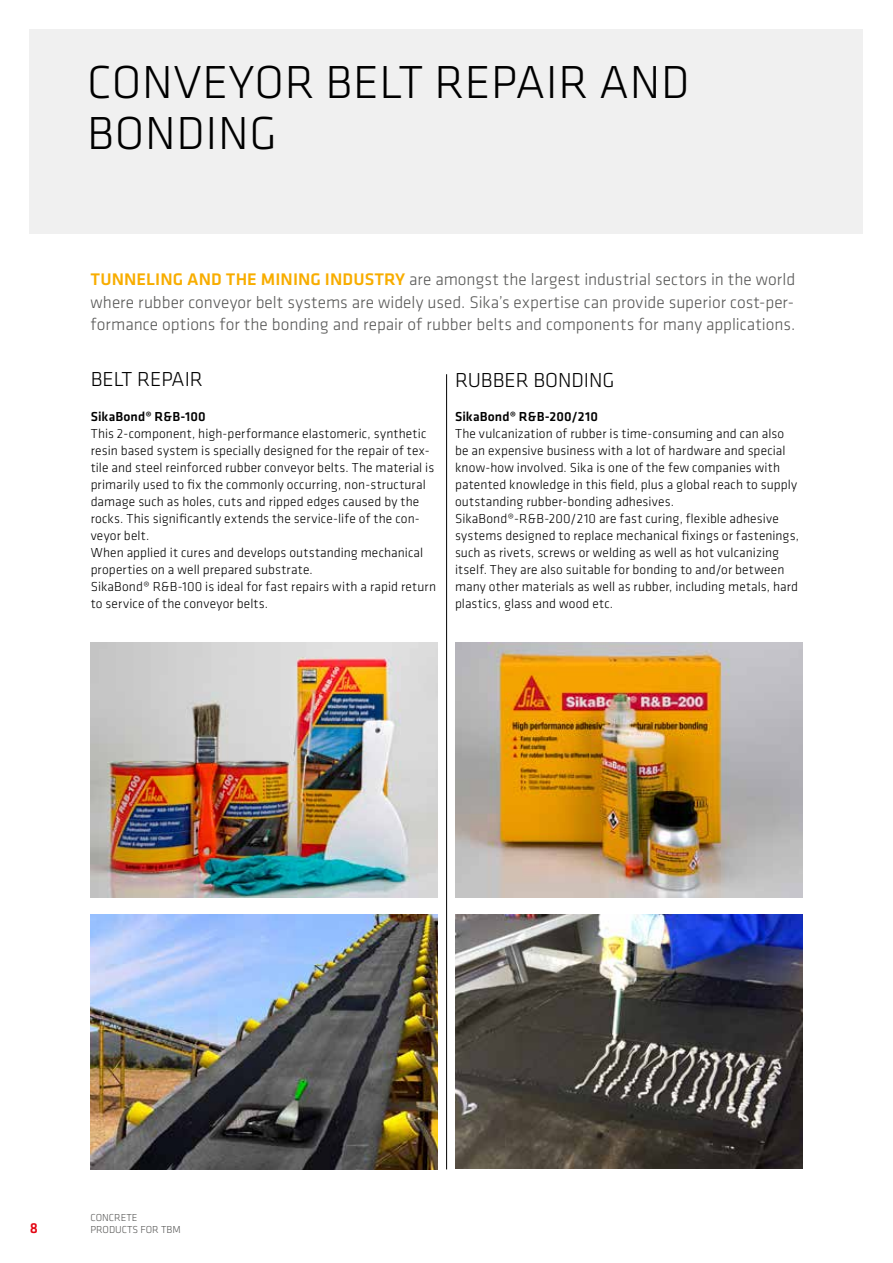
<style>
.page{position:relative;width:893px;height:1263px;background:#fff}
.page>*{position:absolute;margin:0;border:0;box-sizing:border-box;transform-origin:0 0}
.t1{font:300 48px/51px "Klavika";letter-spacing:.015em;color:#000}
.t2{font:300 21px "Klavika";color:#000}
.t3{font:300 17.4px/22.6px "Klavika";letter-spacing:-.005em;color:#575756;text-align:justify}
.t4{font:500 15px "Klavika";color:#e30613}
.t5{font:300 13.5px/17px "Klavika";letter-spacing:.01em;color:#000}
.t6{font:500 13.5px "Klavika";letter-spacing:.01em;color:#000}
.t7{font:300 10.5px/12.6px "Klavika";color:#575756}
.s1{font-weight:500;color:#f8ad00}
</style>
<div class="page">
<div style="left:30px;top:30px;width:833px;height:204px;background:#ededed"></div>
<img style="left:91px;top:914px;width:347px;height:255px">
<img style="left:91px;top:642px;width:347px;height:255px">
<img style="left:455px;top:643px;width:347px;height:254px">
<img style="left:455px;top:914px;width:348px;height:255px">
<hr style="left:446px;top:374px;width:1px;height:795px;background:#000">
<h1 class="t1" style="left:87px;top:56px;width:604px">CONVEYOR BELT REPAIR AND<br>BONDING</h1>
<p class="t3" style="left:91px;top:268px;width:706px"><span class="s1">TUNNELING AND THE MINING INDUSTRY</span> are amongst the largest industrial sectors in the world where rubber conveyor belt systems are widely used. Sika’s expertise can provide superior cost-per&shy;formance options for the bonding and repair of rubber belts and components for many applications.</p>
<h2 class="t2" style="left:455px;top:367px;width:161px">RUBBER BONDING</h2>
<p class="t6" style="left:455px;top:407px;width:145px">SikaBond® R&amp;B-200/210</p>
<p class="t5" style="left:455px;top:425px;width:345px">The vulcanization of rubber is time-consuming and can also be an expensive business with a lot of hardware and special know-how involved. Sika is one of the few companies with patented knowledge in this field, plus a global reach to supply outstanding rubber-bonding adhesives.<br>SikaBond®-R&amp;B-200/210 are fast curing, flexible adhesive systems designed to replace mechanical fixings or fastenings, such as rivets, screws or welding as well as hot vulcanizing itself. They are also suitable for bonding to and/or between many other materials as well as rubber, including metals, hard plastics, glass and wood etc.</p>
<h2 class="t2" style="left:91px;top:366px;width:114px">BELT REPAIR</h2>
<p class="t6" style="left:91px;top:407px;width:117px">SikaBond® R&amp;B-100</p>
<p class="t5" style="left:91px;top:425px;width:347px">This 2-component, high-performance elastomeric, synthetic resin based system is specially designed for the repair of tex&shy;tile and steel reinforced rubber conveyor belts. The material is primarily used to fix the commonly occurring, non-structural damage such as holes, cuts and ripped edges caused by the rocks. This significantly extends the service-life of the con&shy;veyor belt.<br>When applied it cures and develops outstanding mechanical properties on a well prepared substrate.<br>SikaBond® R&amp;B-100 is ideal for fast repairs with a rapid return to service of the conveyor belts.</p>
<p class="t4" style="left:30px;top:1218px;width:10px">8</p>
<p class="t7" style="left:91px;top:1211px;width:92px">CONCRETE<br>PRODUCTS FOR TBM</p>
</div>
